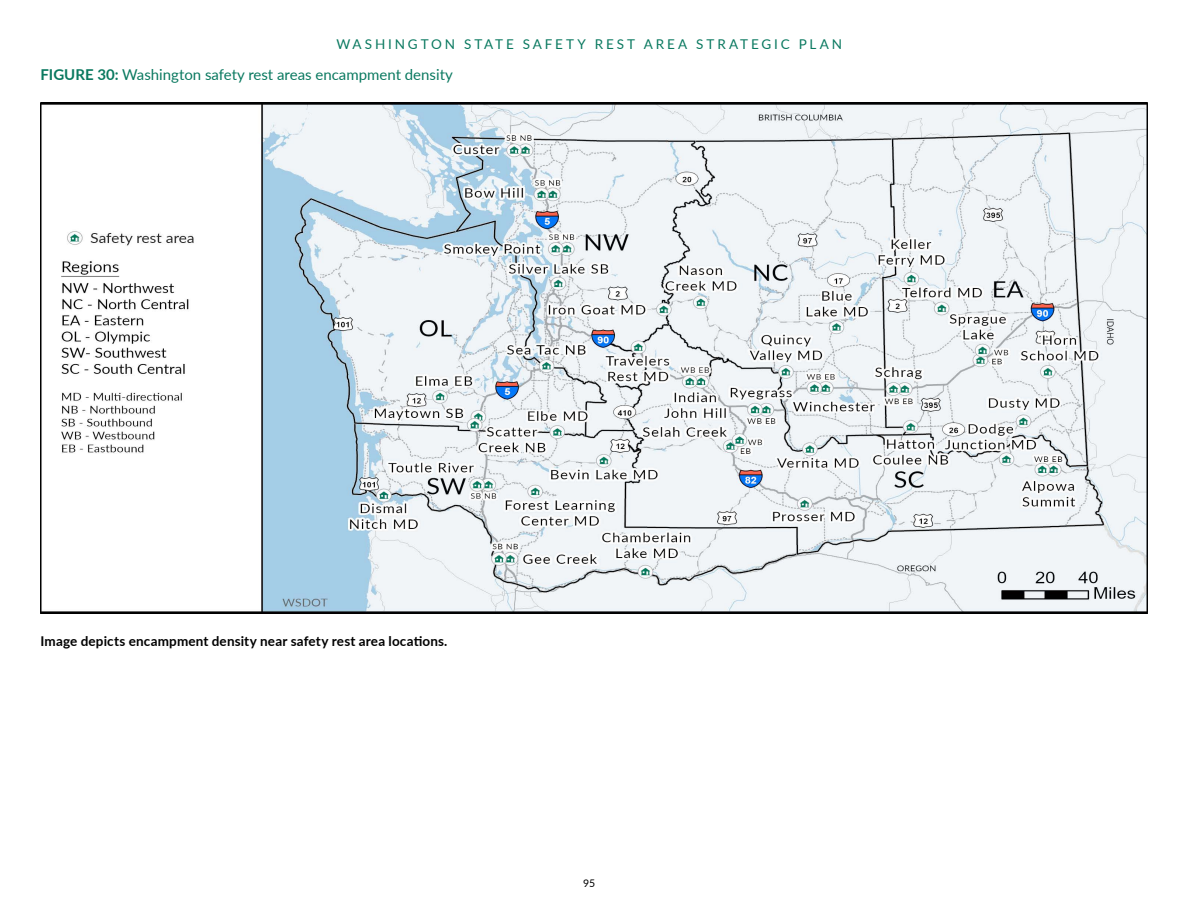
<style>
.page{position:relative;width:1188px;height:918px;background:#fff}
.page>*{position:absolute;margin:0;border:0;box-sizing:border-box;transform-origin:0 0}
.t1{font:15px "Lato";color:#0a7960}
.Photo_caption{font:700 13.5px "Lato";letter-spacing:.015em;color:#000}
.t2{font:13.5px "Lato";letter-spacing:.215em;color:#0a7960}
.t3{font:10.5px "Lato";color:#000}
.s1{font-weight:700}
</style>
<div class="page">
<img style="left:40px;top:103px;width:1108px;height:510px">
<p class="t2" style="left:336px;top:34px;width:507px">WASHINGTON STATE SAFETY REST AREA STRATEGIC PLAN</p>
<p class="t1" style="left:40px;top:64px;width:414px"><span class="s1">FIGURE 30:</span> Washington safety rest areas encampment density</p>
<p class="Photo_caption" style="left:40px;top:631px;width:409px">Image depicts encampment density near safety rest area locations.</p>
<p class="t3" style="left:583px;top:876px;width:14px">95</p>
</div>
